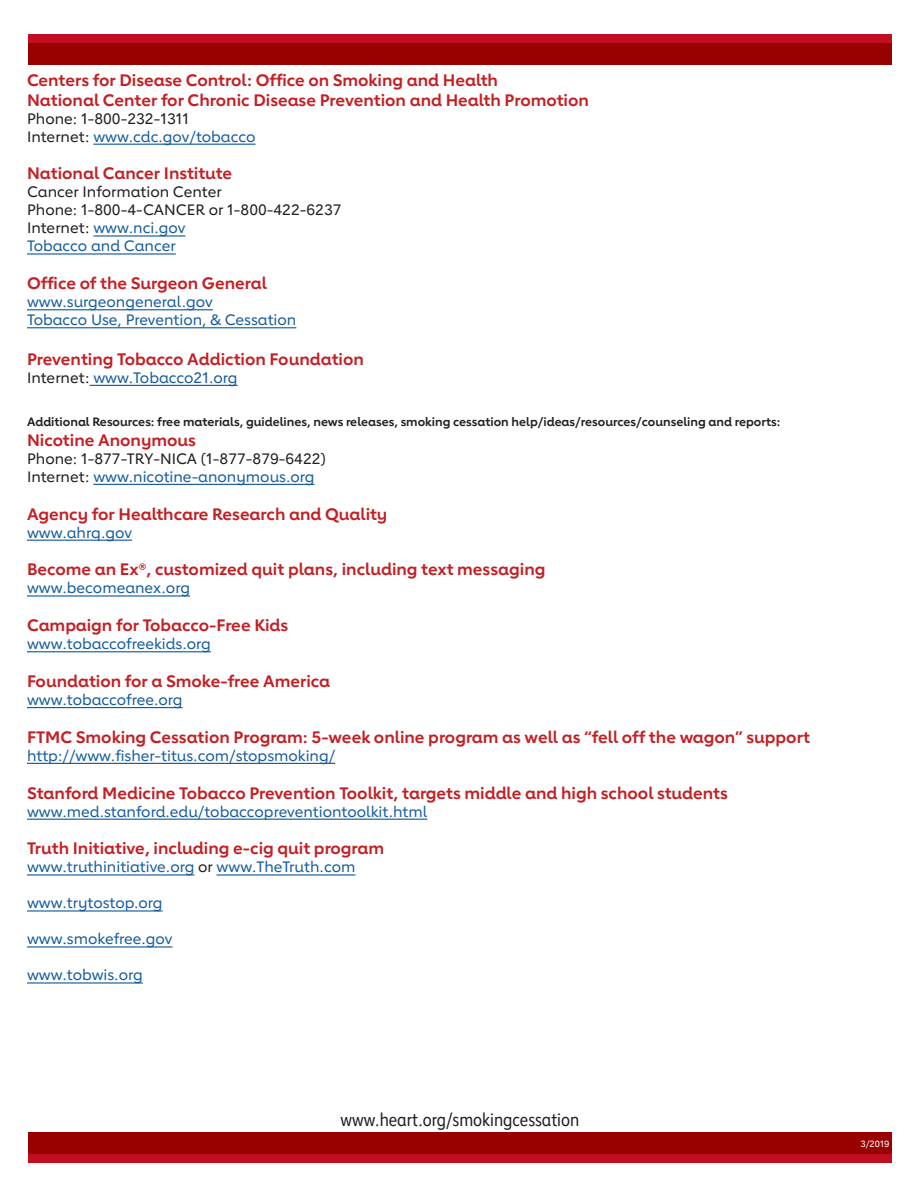
<style>
.page{position:relative;width:918px;height:1188px;background:#fff}
.page>*{position:absolute;margin:0;border:0;box-sizing:border-box;transform-origin:0 0}
.t1{font:18px "Lub Dub Condensed";color:#231f20}
.t2{font:700 16.5px "Lub Dub";color:#c32025}
.t3{font:500 15px "Lub Dub";color:#175d9e}
.t4{font:500 15px "Lub Dub";color:#231f20}
.t5{font:700 12px "Lub Dub";color:#231f20}
.t6{font:500 9px "Lub Dub";color:#fff}
.s1{color:#231f20}
</style>
<div class="page">
<hr style="left:93px;top:144px;width:162px;height:1px;background:#175d9e">
<hr style="left:93px;top:235px;width:92px;height:2px;background:#175d9e">
<hr style="left:27px;top:253px;width:149px;height:2px;background:#175d9e">
<hr style="left:27px;top:309px;width:186px;height:1px;background:#175d9e">
<hr style="left:27px;top:327px;width:269px;height:1px;background:#175d9e">
<hr style="left:90px;top:385px;width:148px;height:1px;background:#175d9e">
<hr style="left:93px;top:484px;width:222px;height:1px;background:#175d9e">
<hr style="left:27px;top:540px;width:105px;height:1px;background:#175d9e">
<hr style="left:27px;top:595px;width:163px;height:2px;background:#175d9e">
<hr style="left:27px;top:651px;width:184px;height:1px;background:#175d9e">
<hr style="left:27px;top:707px;width:156px;height:1px;background:#175d9e">
<hr style="left:27px;top:763px;width:308px;height:1px;background:#175d9e">
<hr style="left:27px;top:819px;width:400px;height:1px;background:#175d9e">
<hr style="left:27px;top:874px;width:167px;height:2px;background:#175d9e">
<hr style="left:217px;top:874px;width:138px;height:2px;background:#175d9e">
<hr style="left:27px;top:910px;width:136px;height:2px;background:#175d9e">
<hr style="left:27px;top:946px;width:146px;height:2px;background:#175d9e">
<hr style="left:27px;top:982px;width:116px;height:2px;background:#175d9e">
<div style="left:28px;top:34px;width:864px;height:21px;background:#c10e21"></div>
<div style="left:28px;top:43px;width:864px;height:21px;background:#900"></div>
<div style="left:28px;top:1141px;width:864px;height:21px;background:#c10e21"></div>
<div style="left:28px;top:1132px;width:864px;height:21px;background:#900"></div>
<p class="t2" style="left:27px;top:70px;width:473px">Centers for Disease Control: Office on Smoking and Health</p>
<p class="t2" style="left:27px;top:90px;width:563px">National Center for Chronic Disease Prevention and Health Promotion</p>
<p class="t4" style="left:27px;top:109px;width:164px">Phone: 1-800-232-1311</p>
<p class="t3" style="left:27px;top:127px;width:230px"><span class="s1">Internet:</span> www.cdc.gov/tobacco</p>
<p class="t2" style="left:27px;top:164px;width:207px">National Cancer Institute</p>
<p class="t4" style="left:27px;top:183px;width:196px">Cancer Information Center</p>
<p class="t4" style="left:27px;top:201px;width:316px">Phone: 1-800-4-CANCER or 1-800-422-6237</p>
<p class="t3" style="left:27px;top:219px;width:160px"><span class="s1">Internet:</span> www.nci.gov</p>
<p class="t3" style="left:27px;top:237px;width:150px">Tobacco and Cancer</p>
<p class="t2" style="left:27px;top:273px;width:242px">Office of the Surgeon General</p>
<p class="t3" style="left:27px;top:293px;width:187px">www.surgeongeneral.gov</p>
<p class="t3" style="left:27px;top:311px;width:271px">Tobacco Use, Prevention, &amp; Cessation</p>
<p class="t2" style="left:27px;top:349px;width:338px">Preventing Tobacco Addiction Foundation</p>
<p class="t3" style="left:27px;top:369px;width:212px"><span class="s1">Internet:</span> www.Tobacco21.org</p>
<p class="t5" style="left:27px;top:415px;width:755px">Additional Resources: free materials, guidelines, news releases, smoking cessation help/ideas/resources/counseling and reports:</p>
<p class="t2" style="left:27px;top:430px;width:171px">Nicotine Anonymous</p>
<p class="t4" style="left:27px;top:450px;width:301px">Phone: 1-877-TRY-NICA (1-877-879-6422)</p>
<p class="t3" style="left:27px;top:468px;width:289px"><span class="s1">Internet:</span> www.nicotine-anonymous.org</p>
<p class="t2" style="left:27px;top:504px;width:362px">Agency for Healthcare Research and Quality</p>
<p class="t3" style="left:27px;top:523px;width:107px">www.ahrq.gov</p>
<p class="t2" style="left:27px;top:560px;width:520px">Become an Ex®, customized quit plans, including text messaging</p>
<p class="t3" style="left:27px;top:579px;width:165px">www.becomeanex.org</p>
<p class="t2" style="left:27px;top:615px;width:263px">Campaign for Tobacco-Free Kids</p>
<p class="t3" style="left:27px;top:635px;width:185px">www.tobaccofreekids.org</p>
<p class="t2" style="left:27px;top:671px;width:305px">Foundation for a Smoke-free America</p>
<p class="t3" style="left:27px;top:691px;width:157px">www.tobaccofree.org</p>
<p class="t2" style="left:27px;top:727px;width:785px">FTMC Smoking Cessation Program: 5-week online program as well as “fell off the wagon” support</p>
<p class="t3" style="left:27px;top:747px;width:310px">http://www.fisher-titus.com/stopsmoking/</p>
<p class="t2" style="left:27px;top:783px;width:702px">Stanford Medicine Tobacco Prevention Toolkit, targets middle and high school students</p>
<p class="t3" style="left:27px;top:802px;width:402px">www.med.stanford.edu/tobaccopreventiontoolkit.html</p>
<p class="t2" style="left:27px;top:839px;width:359px">Truth Initiative, including e-cig quit program</p>
<p class="t3" style="left:27px;top:858px;width:330px">www.truthinitiative.org <span class="s1">or</span> www.TheTruth.com</p>
<p class="t3" style="left:27px;top:894px;width:137px">www.trytostop.org</p>
<p class="t3" style="left:27px;top:930px;width:147px">www.smokefree.gov</p>
<p class="t3" style="left:27px;top:966px;width:117px">www.tobwis.org</p>
<p class="t1" style="left:341px;top:1109px;width:240px">www.heart.org/smokingcessation</p>
<p class="t6" style="left:860px;top:1139px;width:31px">3/2019</p>
</div>
